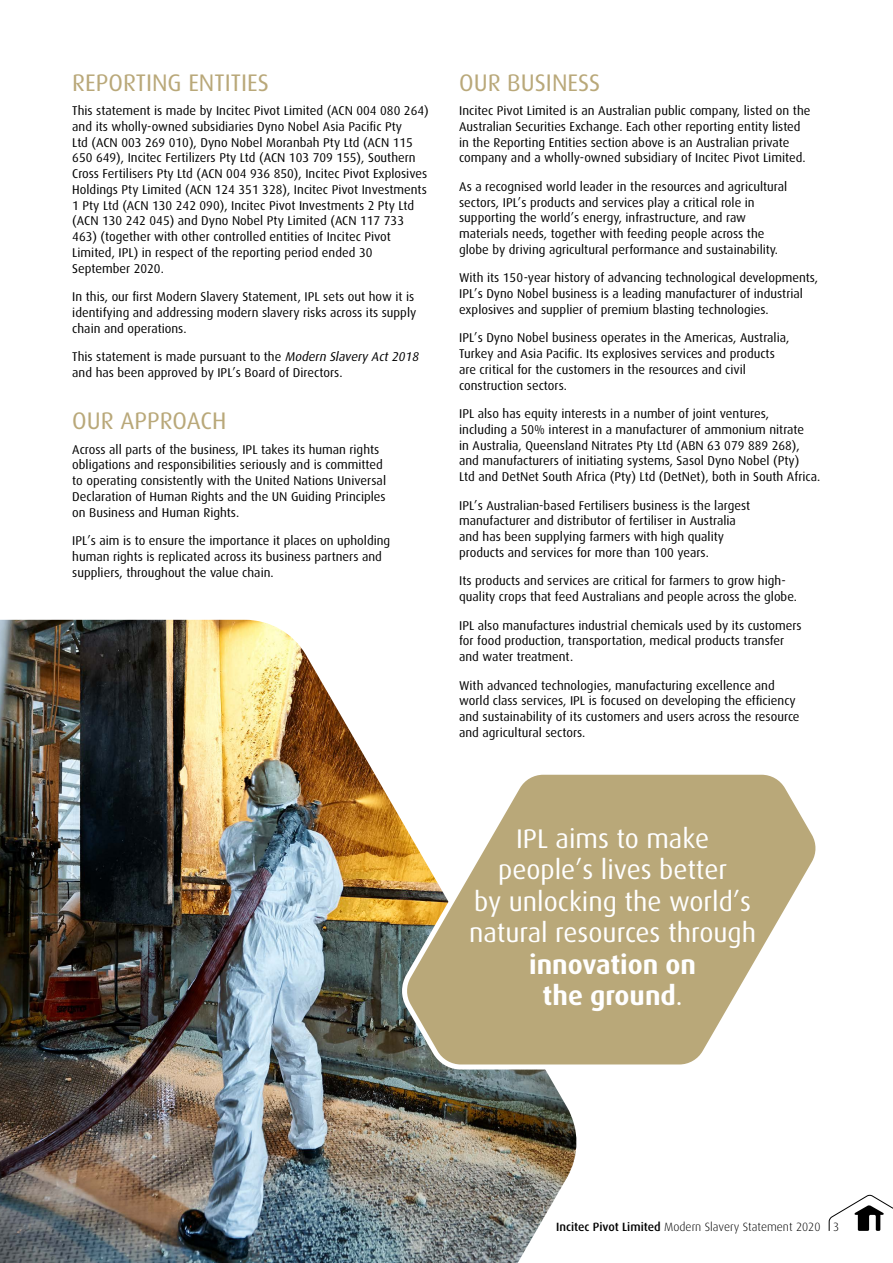
<style>
.page{position:relative;width:893px;height:1263px;background:#fff}
.page>*{position:absolute;margin:0;border:0;box-sizing:border-box;transform-origin:0 0}
.t1{font:27px/31.5px "Dax";color:#fff;text-align:center}
.t2{font:700 27px/31.5px "Dax";color:#fff;text-align:center}
.t3{font:24px "Dax";color:#b9a879}
.t4{font:12.75px/15.8px "Dax";color:#000}
.t5{font:300 12px "Dax";color:#000}
.s1{font-style:italic}
.s2{font-weight:400}
.s3{font-weight:500}
</style>
<div class="page">
<img style="left:0;top:620px;width:577px;height:643px">
<svg style="left:396px;top:767px;width:420px;height:305px"></svg>
<svg style="left:829px;top:1194px;width:64px;height:37px"></svg>
<h2 class="t3" style="left:72px;top:69px;width:198px">REPORTING ENTITIES</h2>
<p class="t4" style="left:72px;top:103px;width:358px">This statement is made by Incitec Pivot Limited (ACN 004 080 264) and its wholly-owned subsidiaries Dyno Nobel Asia Pacific Pty<br>Ltd (ACN 003 269 010), Dyno Nobel Moranbah Pty Ltd (ACN 115<br>650 649), Incitec Fertilizers Pty Ltd (ACN 103 709 155), Southern Cross Fertilisers Pty Ltd (ACN 004 936 850), Incitec Pivot Explosives Holdings Pty Limited (ACN 124 351 328), Incitec Pivot Investments 1 Pty Ltd (ACN 130 242 090), Incitec Pivot Investments 2 Pty Ltd (ACN 130 242 045) and Dyno Nobel Pty Limited (ACN 117 733<br>463) (together with other controlled entities of Incitec Pivot Limited, IPL) in respect of the reporting period ended 30<br>September 2020.</p>
<p class="t4" style="left:72px;top:289px;width:346px">In this, our first Modern Slavery Statement, IPL sets out how it is identifying and addressing modern slavery risks across its supply chain and operations.</p>
<p class="t4" style="left:72px;top:349px;width:350px">This statement is made pursuant to the <span class="s1">Modern Slavery Act 2018 </span>and has been approved by IPL’s Board of Directors.</p>
<h2 class="t3" style="left:72px;top:408px;width:156px">OUR APPROACH</h2>
<p class="t4" style="left:72px;top:441px;width:315px">Across all parts of the business, IPL takes its human rights obligations and responsibilities seriously and is committed to operating consistently with the United Nations Universal Declaration of Human Rights and the UN Guiding Principles on Business and Human Rights.</p>
<p class="t4" style="left:72px;top:533px;width:320px">IPL’s aim is to ensure the importance it places on upholding human rights is replicated across its business partners and suppliers, throughout the value chain.</p>
<h2 class="t3" style="left:459px;top:69px;width:143px">OUR BUSINESS</h2>
<p class="t4" style="left:459px;top:103px;width:353px">Incitec Pivot Limited is an Australian public company, listed on the Australian Securities Exchange. Each other reporting entity listed in the Reporting Entities section above is an Australian private company and a wholly-owned subsidiary of Incitec Pivot Limited.</p>
<p class="t4" style="left:459px;top:179px;width:330px">As a recognised world leader in the resources and agricultural sectors, IPL’s products and services play a critical role in supporting the world’s energy, infrastructure, and raw materials needs, together with feeding people across the globe by driving agricultural performance and sustainability.</p>
<p class="t4" style="left:459px;top:270px;width:361px">With its 150-year history of advancing technological developments,<br>IPL’s Dyno Nobel business is a leading manufacturer of industrial explosives and supplier of premium blasting technologies.</p>
<p class="t4" style="left:459px;top:330px;width:332px">IPL’s Dyno Nobel business operates in the Americas, Australia, Turkey and Asia Pacific. Its explosives services and products are critical for the customers in the resources and civil construction sectors.</p>
<p class="t4" style="left:459px;top:406px;width:363px">IPL also has equity interests in a number of joint ventures, including a 50% interest in a manufacturer of ammonium nitrate<br>in Australia, Queensland Nitrates Pty Ltd (ABN 63 079 889 268), and manufacturers of initiating systems, Sasol Dyno Nobel (Pty)<br>Ltd and DetNet South Africa (Pty) Ltd (DetNet), both in South Africa.</p>
<p class="t4" style="left:459px;top:497px;width:293px">IPL’s Australian-based Fertilisers business is the largest manufacturer and distributor of fertiliser in Australia and has been supplying farmers with high quality products and services for more than 100 years.</p>
<p class="t4" style="left:459px;top:573px;width:339px">Its products and services are critical for farmers to grow high&shy;quality crops that feed Australians and people across the globe.</p>
<p class="t4" style="left:459px;top:617px;width:344px">IPL also manufactures industrial chemicals used by its customers for food production, transportation, medical products transfer and water treatment.</p>
<p class="t4" style="left:459px;top:677px;width:342px">With advanced technologies, manufacturing excellence and world class services, IPL is focused on developing the efficiency and sustainability of its customers and users across the resource and agricultural sectors.</p>
<h1 class="t1" style="left:469px;top:823px;width:289px">IPL aims to make people’s lives better<br>by unlocking the world’s natural resources through</h1>
<h1 class="t2" style="left:529px;top:949px;width:168px">innovation on the ground<span class="s2">.</span></h1>
<p class="t5" style="left:556px;top:1220px;width:285px"><span class="s3">Incitec Pivot Limited</span> Modern Slavery Statement 2020 3</p>
</div>
